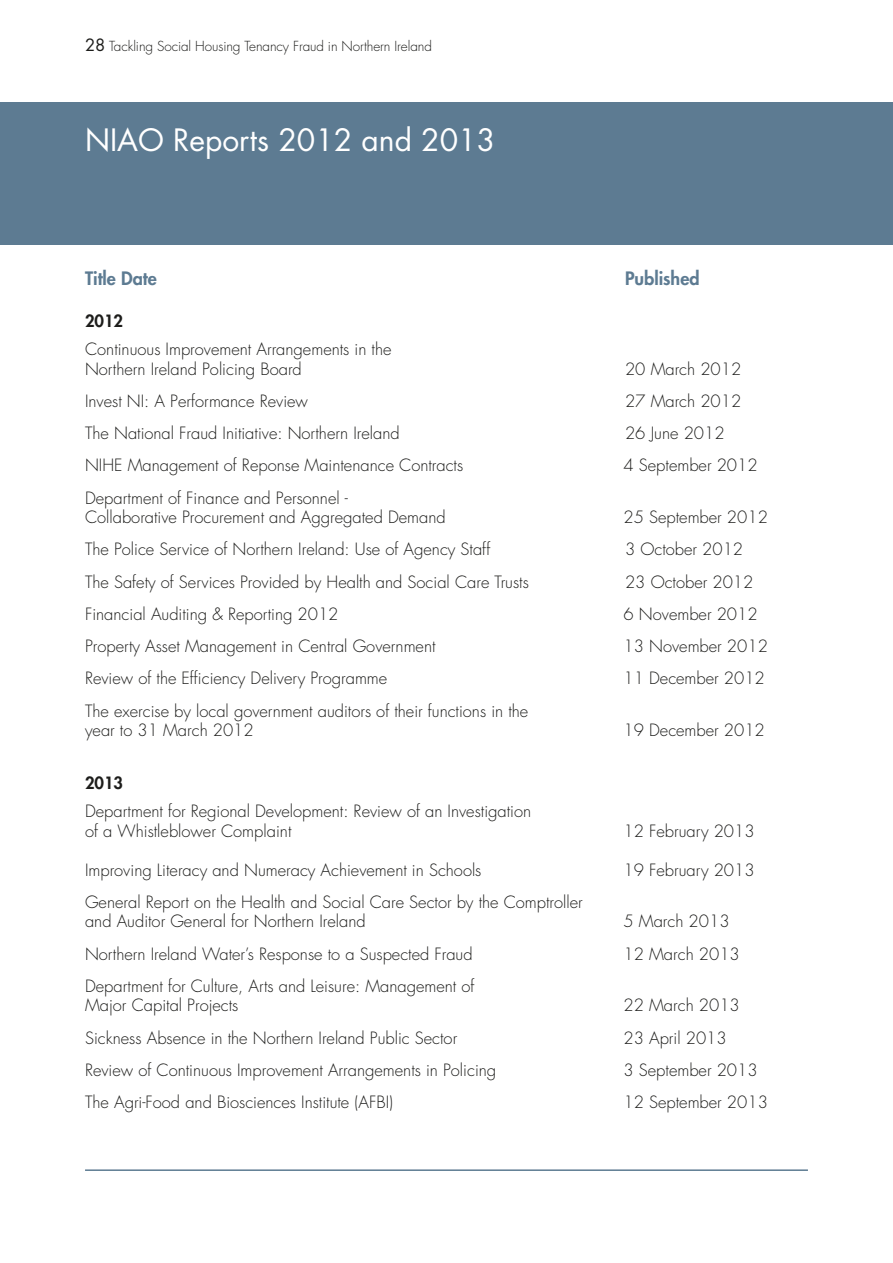
<style>
.page{position:relative;width:893px;height:1263px;background:#fff}
.page>*{position:absolute;margin:0;border:0;box-sizing:border-box;transform-origin:0 0}
.Banner_Heading_White{font:30px "Futura";color:#fff}
._1__subheads{font:800 18px "Futura";color:#5d7b92}
.NIAO_Reports{font:300 16.5px/19.5px "Futura";color:#1d1d1b}
.t1{font:800 16.5px "Futura";color:#1d1d1b}
.Top_strip_text_left{font:300 13.5px "Futura";letter-spacing:-.005em;color:#1d1d1b}
.s1{font-weight:400;font-size:16.5px}
</style>
<div class="page">
<div style="left:0;top:102px;width:893px;height:142px;background:#5d7b92"></div>
<hr style="left:85px;top:1169px;width:723px;height:2px;background:#5d7b92">
<p class="Top_strip_text_left" style="left:85px;top:38px;width:348px"><span class="s1">28</span> Tackling Social Housing Tenancy Fraud in Northern Ireland</p>
<p class="Banner_Heading_White" style="left:85px;top:121px;width:412px">NIAO Reports 2012 and 2013</p>
<p class="_1__subheads" style="left:85px;top:267px;width:73px">Title Date</p>
<p class="_1__subheads" style="left:625px;top:267px;width:76px">Published</p>
<p class="t1" style="left:85px;top:310px;width:40px">2012</p>
<p class="NIAO_Reports" style="left:85px;top:340px;width:308px">Continuous Improvement Arrangements in the<br>Northern Ireland Policing Board</p>
<p class="NIAO_Reports" style="left:625px;top:359px;width:118px">20 March 2012</p>
<p class="NIAO_Reports" style="left:85px;top:391px;width:224px">Invest NI: A Performance Review</p>
<p class="NIAO_Reports" style="left:625px;top:391px;width:118px">27 March 2012</p>
<p class="NIAO_Reports" style="left:85px;top:424px;width:316px">The National Fraud Initiative: Northern Ireland</p>
<p class="NIAO_Reports" style="left:625px;top:424px;width:101px">26 June 2012</p>
<p class="NIAO_Reports" style="left:85px;top:456px;width:380px">NIHE Management of Reponse Maintenance Contracts</p>
<p class="NIAO_Reports" style="left:624px;top:456px;width:136px">4 September 2012</p>
<p class="NIAO_Reports" style="left:85px;top:488px;width:362px">Department of Finance and Personnel -<br>Collaborative Procurement and Aggregated Demand</p>
<p class="NIAO_Reports" style="left:624px;top:508px;width:146px">25 September 2012</p>
<p class="NIAO_Reports" style="left:85px;top:540px;width:407px">The Police Service of Northern Ireland: Use of Agency Staff</p>
<p class="NIAO_Reports" style="left:625px;top:540px;width:120px">3 October 2012</p>
<p class="NIAO_Reports" style="left:85px;top:572px;width:445px">The Safety of Services Provided by Health and Social Care Trusts</p>
<p class="NIAO_Reports" style="left:625px;top:572px;width:130px">23 October 2012</p>
<p class="NIAO_Reports" style="left:85px;top:605px;width:255px">Financial Auditing &amp; Reporting 2012</p>
<p class="NIAO_Reports" style="left:624px;top:605px;width:136px">6 November 2012</p>
<p class="NIAO_Reports" style="left:85px;top:637px;width:352px">Property Asset Management in Central Government</p>
<p class="NIAO_Reports" style="left:624px;top:637px;width:146px">13 November 2012</p>
<p class="NIAO_Reports" style="left:85px;top:669px;width:304px">Review of the Efficiency Delivery Programme</p>
<p class="NIAO_Reports" style="left:624px;top:669px;width:143px">11 December 2012</p>
<p class="NIAO_Reports" style="left:85px;top:701px;width:445px">The exercise by local government auditors of their functions in the year to 31 March 2012</p>
<p class="NIAO_Reports" style="left:624px;top:721px;width:143px">19 December 2012</p>
<p class="t1" style="left:85px;top:772px;width:40px">2013</p>
<p class="NIAO_Reports" style="left:85px;top:802px;width:448px">Department for Regional Development: Review of an Investigation of a Whistleblower Complaint</p>
<p class="NIAO_Reports" style="left:624px;top:821px;width:133px">12 February 2013</p>
<p class="NIAO_Reports" style="left:85px;top:860px;width:398px">Improving Literacy and Numeracy Achievement in Schools</p>
<p class="NIAO_Reports" style="left:624px;top:860px;width:133px">19 February 2013</p>
<p class="NIAO_Reports" style="left:85px;top:892px;width:499px">General Report on the Health and Social Care Sector by the Comptroller and Auditor General for Northern Ireland</p>
<p class="NIAO_Reports" style="left:624px;top:912px;width:107px">5 March 2013</p>
<p class="NIAO_Reports" style="left:85px;top:944px;width:389px">Northern Ireland Water’s Response to a Suspected Fraud</p>
<p class="NIAO_Reports" style="left:624px;top:944px;width:118px">12 March 2013</p>
<p class="NIAO_Reports" style="left:85px;top:977px;width:391px">Department for Culture, Arts and Leisure: Management of<br>Major Capital Projects</p>
<p class="NIAO_Reports" style="left:624px;top:996px;width:118px">22 March 2013</p>
<p class="NIAO_Reports" style="left:85px;top:1028px;width:374px">Sickness Absence in the Northern Ireland Public Sector</p>
<p class="NIAO_Reports" style="left:624px;top:1028px;width:105px">23 April 2013</p>
<p class="NIAO_Reports" style="left:85px;top:1061px;width:413px">Review of Continuous Improvement Arrangements in Policing</p>
<p class="NIAO_Reports" style="left:624px;top:1061px;width:136px">3 September 2013</p>
<p class="NIAO_Reports" style="left:85px;top:1093px;width:310px">The Agri-Food and Biosciences Institute (AFBI)</p>
<p class="NIAO_Reports" style="left:624px;top:1093px;width:146px">12 September 2013</p>
</div>
